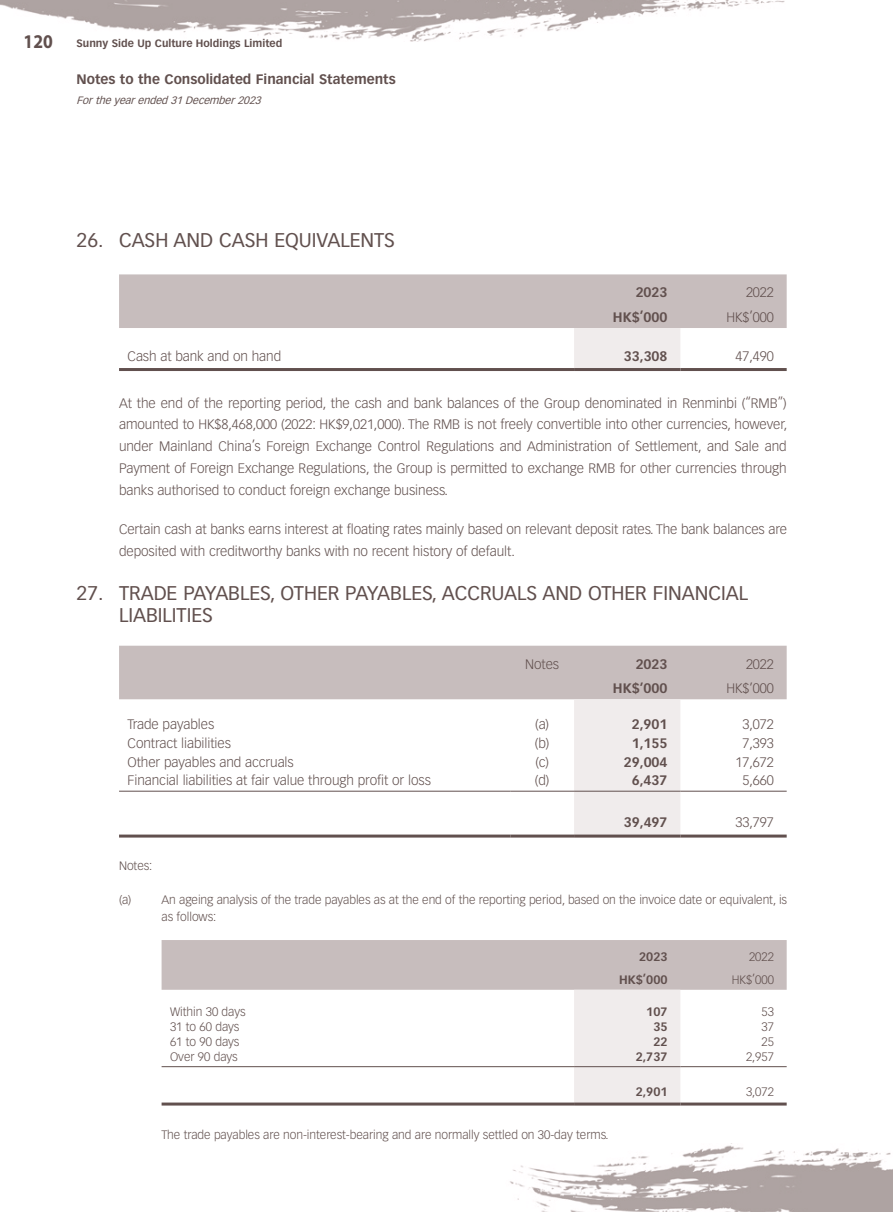
<style>
.page{position:relative;width:893px;height:1212px;background:#fff}
.page>*{position:absolute;margin:0;border:0;box-sizing:border-box;transform-origin:0 0}
.Heading_1{font:19.5px/21.8px "Vectora LT Std";color:#61504e}
.Body_Text{font:300 13.5px/21.8px "Vectora LT Std";letter-spacing:-.005em;color:#61504e;text-align:justify}
.Body_Text-2{font:700 13.5px "Vectora LT Std";color:#61504e}
.Notes{font:300 12px/17.2px "Vectora LT Std";letter-spacing:-.005em;color:#61504e}
.Notes-2{font:700 12px "Vectora LT Std";color:#61504e}
.t1{font:700 10.5px "Vectora LT Std";color:#61504e}
.t2{font:italic 10.5px "Vectora LT Std";color:#61504e}
.s1{font-family:"Myriad Pro";font-size:19.5px}
</style>
<div class="page">
<img style="left:0;top:0;width:785px;height:41px">
<img style="left:510px;top:1143px;width:383px;height:69px">
<svg style="left:119px;top:274px;width:668px;height:94px"></svg>
<hr style="left:119px;top:368px;width:455px;height:3px;background:#61504e">
<hr style="left:574px;top:368px;width:106px;height:3px;background:#61504e">
<hr style="left:680px;top:368px;width:107px;height:3px;background:#61504e">
<svg style="left:119px;top:646px;width:668px;height:188px"></svg>
<hr style="left:119px;top:791px;width:391px;height:1px;background:#61504e">
<hr style="left:510px;top:791px;width:64px;height:1px;background:#61504e">
<hr style="left:574px;top:791px;width:106px;height:1px;background:#61504e">
<hr style="left:680px;top:791px;width:107px;height:1px;background:#61504e">
<hr style="left:119px;top:834px;width:391px;height:3px;background:#61504e">
<hr style="left:510px;top:834px;width:64px;height:3px;background:#61504e">
<hr style="left:574px;top:834px;width:106px;height:3px;background:#61504e">
<hr style="left:680px;top:834px;width:107px;height:3px;background:#61504e">
<svg style="left:162px;top:940px;width:625px;height:162px"></svg>
<hr style="left:162px;top:1066px;width:412px;height:1px;background:#61504e">
<hr style="left:574px;top:1066px;width:106px;height:1px;background:#61504e">
<hr style="left:680px;top:1066px;width:107px;height:1px;background:#61504e">
<hr style="left:162px;top:1102px;width:412px;height:3px;background:#61504e">
<hr style="left:574px;top:1102px;width:106px;height:3px;background:#61504e">
<hr style="left:680px;top:1102px;width:107px;height:3px;background:#61504e">
<p class="t1" style="left:23px;top:36px;width:260px"><span class="s1">120</span> Sunny Side Up Culture Holdings Limited</p>
<p class="Body_Text-2" style="left:77px;top:71px;width:321px">Notes to the Consolidated Financial Statements</p>
<p class="t2" style="left:77px;top:94px;width:189px">Fortheyearended31December2023</p>
<p class="Heading_1" style="left:77px;top:229px;width:320px">26. CASH AND CASH EQUIVALENTS</p>
<p class="Body_Text-2" style="left:636px;top:284px;width:33px">2023</p>
<p class="Body_Text" style="left:746px;top:282px;width:29px">2022</p>
<p class="Body_Text-2" style="left:613px;top:309px;width:56px">HK$’000</p>
<p class="Body_Text" style="left:726px;top:307px;width:49px">HK$’000</p>
<p class="Body_Text" style="left:128px;top:345px;width:155px">Cash at bank and on hand</p>
<p class="Body_Text-2" style="left:624px;top:348px;width:45px">33,308</p>
<p class="Body_Text" style="left:736px;top:345px;width:40px">47,490</p>
<p class="Body_Text" style="left:119px;top:392px;width:670px">At the end of the reporting period, the cash and bank balances of the Group denominated in Renminbi (“RMB”) amounted to HK$8,468,000 (2022: HK$9,021,000). The RMB is not freely convertible into other currencies, however, under Mainland China’s Foreign Exchange Control Regulations and Administration of Settlement, and Sale and Payment of Foreign Exchange Regulations, the Group is permitted to exchange RMB for other currencies through banks authorised to conduct foreign exchange business.</p>
<p class="Body_Text" style="left:119px;top:519px;width:669px">Certain cash at banks earns interest at floating rates mainly based on relevant deposit rates. The bank balances are deposited with creditworthy banks with no recent history of default.</p>
<p class="Heading_1" style="left:119px;top:582px;width:631px;text-indent:-43px">27. TRADE PAYABLES, OTHER PAYABLES, ACCRUALS AND OTHER FINANCIAL<br>LIABILITIES</p>
<p class="Body_Text" style="left:525px;top:653px;width:36px">Notes</p>
<p class="Body_Text-2" style="left:636px;top:656px;width:33px">2023</p>
<p class="Body_Text" style="left:746px;top:653px;width:29px">2022</p>
<p class="Body_Text-2" style="left:613px;top:680px;width:56px">HK$’000</p>
<p class="Body_Text" style="left:726px;top:678px;width:49px">HK$’000</p>
<p class="Body_Text" style="left:128px;top:714px;width:88px">Trade payables</p>
<p class="Body_Text" style="left:535px;top:714px;width:15px">(a)</p>
<p class="Body_Text-2" style="left:632px;top:716px;width:37px">2,901</p>
<p class="Body_Text" style="left:742px;top:714px;width:33px">3,072</p>
<p class="Body_Text" style="left:128px;top:732px;width:105px">Contract liabilities</p>
<p class="Body_Text" style="left:535px;top:732px;width:16px">(b)</p>
<p class="Body_Text-2" style="left:632px;top:735px;width:37px">1,155</p>
<p class="Body_Text" style="left:742px;top:732px;width:33px">7,393</p>
<p class="Body_Text" style="left:128px;top:751px;width:168px">Other payables and accruals</p>
<p class="Body_Text" style="left:535px;top:751px;width:15px">(c)</p>
<p class="Body_Text-2" style="left:624px;top:754px;width:45px">29,004</p>
<p class="Body_Text" style="left:736px;top:751px;width:40px">17,672</p>
<p class="Body_Text" style="left:128px;top:770px;width:305px">Financial liabilities at fair value through profit or loss</p>
<p class="Body_Text" style="left:535px;top:770px;width:16px">(d)</p>
<p class="Body_Text-2" style="left:632px;top:772px;width:37px">6,437</p>
<p class="Body_Text" style="left:742px;top:770px;width:33px">5,660</p>
<p class="Body_Text-2" style="left:624px;top:814px;width:45px">39,497</p>
<p class="Body_Text" style="left:736px;top:812px;width:40px">33,797</p>
<p class="Notes" style="left:119px;top:857px;width:35px">Notes:</p>
<p class="Notes" style="left:119px;top:891px;width:14px">(a)</p>
<p class="Notes" style="left:162px;top:891px;width:627px">An ageing analysis of the trade payables as at the end of the reporting period, based on the invoice date or equivalent, is as follows:</p>
<p class="Notes-2" style="left:639px;top:950px;width:30px">2023</p>
<p class="Notes" style="left:749px;top:948px;width:26px">2022</p>
<p class="Notes-2" style="left:619px;top:972px;width:50px">HK$’000</p>
<p class="Notes" style="left:732px;top:971px;width:44px">HK$’000</p>
<p class="Notes" style="left:170px;top:1003px;width:77px">Within 30 days</p>
<p class="Notes-2" style="left:646px;top:1004px;width:23px">107</p>
<p class="Notes" style="left:761px;top:1003px;width:14px">53</p>
<p class="Notes" style="left:170px;top:1018px;width:71px">31 to 60 days</p>
<p class="Notes-2" style="left:653px;top:1019px;width:16px">35</p>
<p class="Notes" style="left:761px;top:1018px;width:14px">37</p>
<p class="Notes" style="left:170px;top:1033px;width:71px">61 to 90 days</p>
<p class="Notes-2" style="left:653px;top:1034px;width:16px">22</p>
<p class="Notes" style="left:761px;top:1033px;width:14px">25</p>
<p class="Notes" style="left:170px;top:1048px;width:69px">Over 90 days</p>
<p class="Notes-2" style="left:636px;top:1049px;width:33px">2,737</p>
<p class="Notes" style="left:746px;top:1048px;width:29px">2,957</p>
<p class="Notes-2" style="left:636px;top:1084px;width:33px">2,901</p>
<p class="Notes" style="left:746px;top:1083px;width:29px">3,072</p>
<p class="Notes" style="left:162px;top:1126px;width:449px">The trade payables are non-interest-bearing and are normally settled on 30-day terms.</p>
</div>
